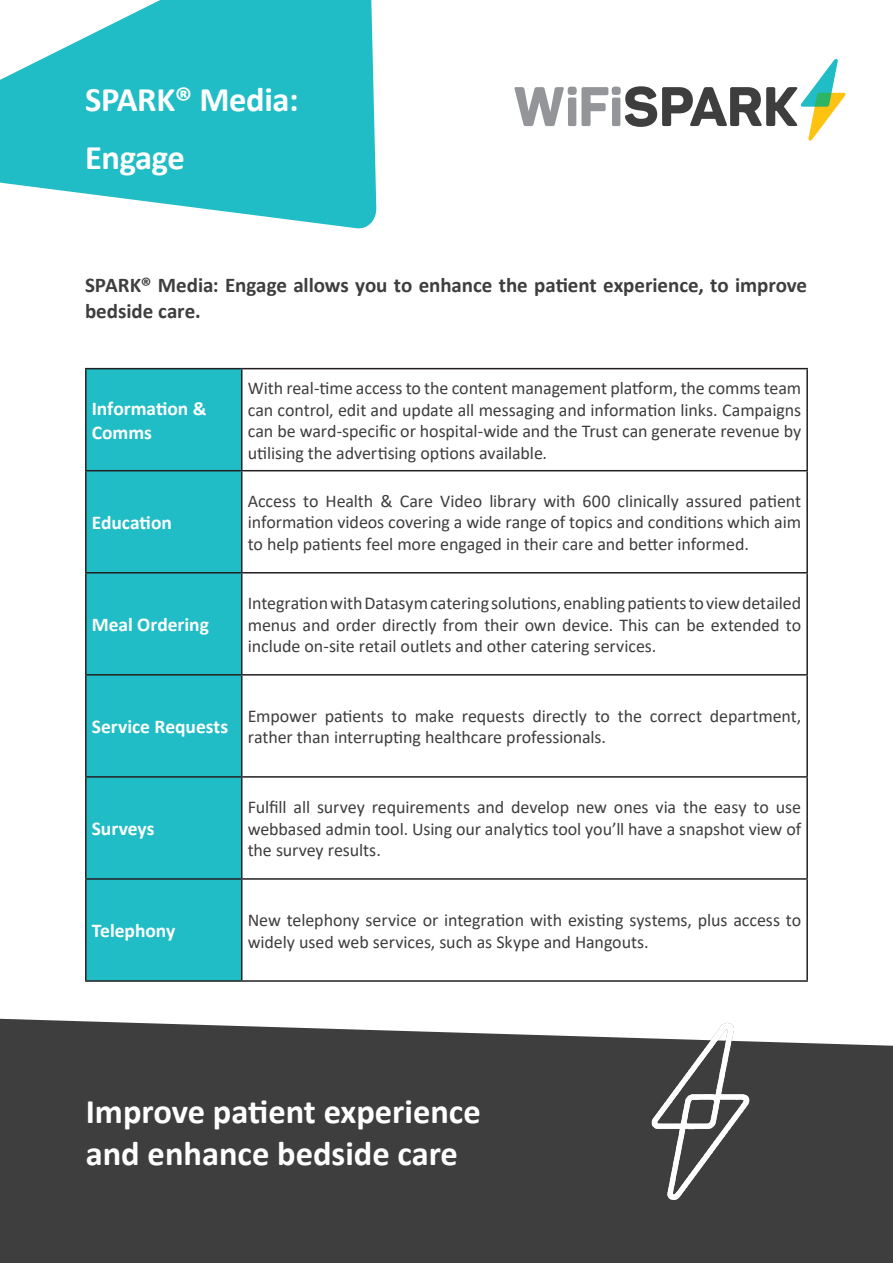
<style>
.page{position:relative;width:893px;height:1263px;background:#fff}
.page>*{position:absolute;margin:0;border:0;box-sizing:border-box;transform-origin:0 0}
.t1{font:700 34.5px "Calibri";color:#fff}
.Box_Title{font:700 21px/25.2px "Calibri";letter-spacing:-.005em;color:#3e3e3f}
.Box_Title-2{font:700 19.5px/23.4px "Calibri";color:#fff}
.Box_Title-3{font:18px/21.6px "Calibri";letter-spacing:-.005em;color:#3e3e3f;text-align:justify}
</style>
<div class="page">
<svg style="left:0;top:0;width:377px;height:229px;fill:#21bdc6"></svg>
<div style="left:0;top:1018px;width:893px;height:245px;background:#3e3e3f"></div>
<svg style="left:625px;top:59px;width:220px;height:82px"></svg>
<svg style="left:514px;top:87px;width:50px;height:39px"></svg>
<div style="left:568px;top:87px;width:9px;height:8px;background:#939598;border-radius:4px"></div>
<div style="left:568px;top:98px;width:8px;height:28px;background:#939598;border-radius:2px"></div>
<svg style="left:581px;top:87px;width:27px;height:39px"></svg>
<div style="left:612px;top:87px;width:9px;height:8px;background:#939598;border-radius:4px"></div>
<div style="left:612px;top:98px;width:8px;height:28px;background:#939598;border-radius:2px"></div>
<img style="left:652px;top:1022px;width:98px;height:182px">
<div style="left:87px;top:369px;width:154px;height:611px;background:#21bdc6"></div>
<hr style="left:85px;top:368px;width:157px;height:1px;background:#231f20">
<hr style="left:85px;top:369px;width:2px;height:101px;background:#231f20">
<hr style="left:242px;top:368px;width:566px;height:1px;background:#231f20">
<hr style="left:241px;top:369px;width:1px;height:101px;background:#231f20">
<hr style="left:806px;top:369px;width:2px;height:101px;background:#231f20">
<hr style="left:85px;top:470px;width:157px;height:1px;background:#231f20">
<hr style="left:85px;top:471px;width:2px;height:101px;background:#231f20">
<hr style="left:242px;top:470px;width:566px;height:1px;background:#231f20">
<hr style="left:241px;top:471px;width:1px;height:101px;background:#231f20">
<hr style="left:806px;top:471px;width:2px;height:101px;background:#231f20">
<hr style="left:85px;top:572px;width:157px;height:1px;background:#231f20">
<hr style="left:85px;top:573px;width:2px;height:101px;background:#231f20">
<hr style="left:242px;top:572px;width:566px;height:1px;background:#231f20">
<hr style="left:241px;top:573px;width:1px;height:101px;background:#231f20">
<hr style="left:806px;top:573px;width:2px;height:101px;background:#231f20">
<hr style="left:85px;top:674px;width:157px;height:2px;background:#231f20">
<hr style="left:85px;top:676px;width:2px;height:100px;background:#231f20">
<hr style="left:242px;top:674px;width:566px;height:2px;background:#231f20">
<hr style="left:241px;top:676px;width:1px;height:100px;background:#231f20">
<hr style="left:806px;top:676px;width:2px;height:100px;background:#231f20">
<hr style="left:85px;top:776px;width:157px;height:2px;background:#231f20">
<hr style="left:85px;top:778px;width:2px;height:100px;background:#231f20">
<hr style="left:242px;top:776px;width:566px;height:2px;background:#231f20">
<hr style="left:241px;top:778px;width:1px;height:100px;background:#231f20">
<hr style="left:806px;top:778px;width:2px;height:100px;background:#231f20">
<hr style="left:85px;top:878px;width:157px;height:2px;background:#231f20">
<hr style="left:85px;top:880px;width:2px;height:100px;background:#231f20">
<hr style="left:242px;top:878px;width:566px;height:2px;background:#231f20">
<hr style="left:241px;top:880px;width:1px;height:100px;background:#231f20">
<hr style="left:806px;top:880px;width:2px;height:100px;background:#231f20">
<hr style="left:85px;top:980px;width:157px;height:2px;background:#231f20">
<hr style="left:242px;top:980px;width:566px;height:2px;background:#231f20">
<p class="t1" style="left:85px;top:75px;width:215px">SPARK® Media:</p>
<p class="t1" style="left:85px;top:133px;width:101px">Engage</p>
<p class="Box_Title" style="left:85px;top:272px;width:724px">SPARK® Media: Engage allows you to enhance the patient experience, to improve bedside care.</p>
<p class="Box_Title-2" style="left:92px;top:397px;width:116px">Information &amp;<br>Comms</p>
<p class="Box_Title-2" style="left:92px;top:511px;width:82px">Education</p>
<p class="Box_Title-2" style="left:92px;top:613px;width:119px">Meal Ordering</p>
<p class="Box_Title-3" style="left:248px;top:377px;width:555px">With real-time access to the content management platform, the comms team can control, edit and update all messaging and information links. Campaigns can be ward-specific or hospital-wide and the Trust can generate revenue by utilising the advertising options available.</p>
<p class="Box_Title-3" style="left:248px;top:490px;width:555px">Access to Health &amp; Care Video library with 600 clinically assured patient information videos covering a wide range of topics and conditions which aim to help patients feel more engaged in their care and better informed.</p>
<p class="Box_Title-3" style="left:248px;top:592px;width:555px">Integration with Datasym catering solutions, enabling patients to view detailed menus and order directly from their own device. This can be extended to include on-site retail outlets and other catering services.</p>
<p class="Box_Title-2" style="left:92px;top:715px;width:138px">Service Requests</p>
<p class="Box_Title-3" style="left:248px;top:704px;width:555px">Empower patients to make requests directly to the correct department, rather than interrupting healthcare professionals.</p>
<p class="Box_Title-2" style="left:92px;top:817px;width:64px">Surveys</p>
<p class="Box_Title-3" style="left:248px;top:796px;width:555px">Fulfill all survey requirements and develop new ones via the easy to use webbased admin tool. Using our analytics tool you’ll have a snapshot view of the survey results.</p>
<p class="Box_Title-2" style="left:92px;top:919px;width:85px">Telephony</p>
<p class="Box_Title-3" style="left:248px;top:909px;width:555px">New telephony service or integration with existing systems, plus access to widely used web services, such as Skype and Hangouts.</p>
<p class="t1" style="left:86px;top:1087px;width:396px">Improve patient experience</p>
<p class="t1" style="left:86px;top:1129px;width:374px">and enhance bedside care</p>
</div>
